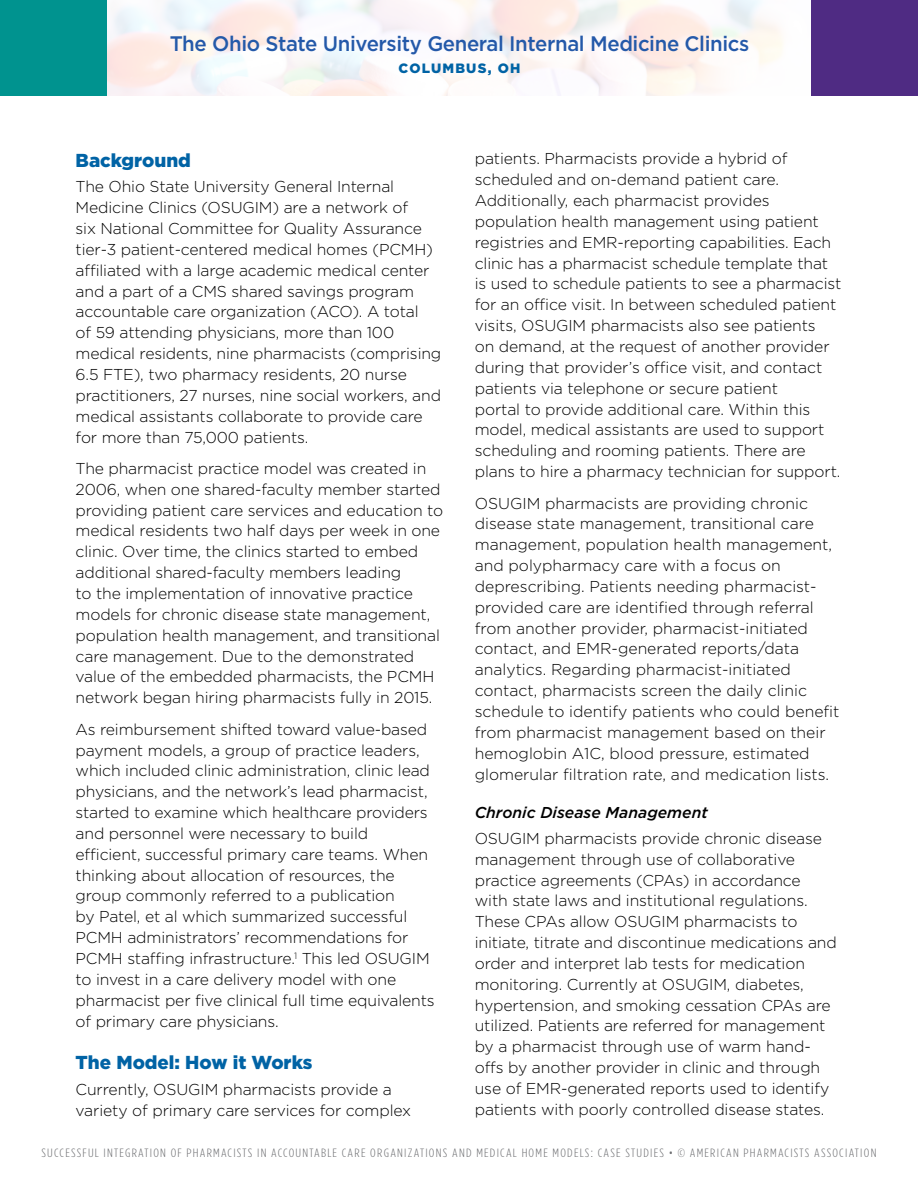
<style>
.page{position:relative;width:918px;height:1188px;background:#fff}
.page>*{position:absolute;margin:0;border:0;box-sizing:border-box;transform-origin:0 0}
.t1{font:500 21px "Gotham";letter-spacing:-.02em;color:#2459a9}
.t2{font:900 18.75px "Gotham";color:#0063a5}
.t3{font:300 15.75px/20.9px "Gotham";letter-spacing:-.01em;color:#000}
.t4{font:italic 500 15.75px "Gotham";color:#000}
.t5{font:900 13.5px "Gotham";letter-spacing:.09em;color:#0063a5}
.t6{font:300 12px "Gotham Condensed";letter-spacing:.09em;color:#6d6e71;scale:1.15 1}
</style>
<div class="page">
<img style="left:106px;top:0;width:706px;height:96px">
<div style="left:812px;top:0;width:106px;height:96px;background:#4f2b83"></div>
<div style="left:0;top:0;width:106px;height:96px;background:#00938f"></div>
<h1 class="t1" style="left:170px;top:29px;width:581px">The Ohio State University General Internal Medicine Clinics</h1>
<p class="t5" style="left:399px;top:60px;width:123px">COLUMBUS, OH</p>
<p class="t2" style="left:76px;top:149px;width:117px">Background</p>
<p class="t3" style="left:76px;top:176px;width:367px">The Ohio State University General Internal Medicine Clinics (OSUGIM) are a network of<br>six National Committee for Quality Assurance tier-3 patient-centered medical homes (PCMH) affiliated with a large academic medical center and a part of a CMS shared savings program accountable care organization (ACO). A total<br>of 59 attending physicians, more than 100 medical residents, nine pharmacists (comprising 6.5 FTE), two pharmacy residents, 20 nurse practitioners, 27 nurses, nine social workers, and medical assistants collaborate to provide care for more than 75,000 patients.</p>
<p class="t3" style="left:76px;top:458px;width:369px">The pharmacist practice model was created in 2006, when one shared-faculty member started providing patient care services and education to medical residents two half days per week in one clinic. Over time, the clinics started to embed additional shared-faculty members leading<br>to the implementation of innovative practice models for chronic disease state management, population health management, and transitional care management. Due to the demonstrated value of the embedded pharmacists, the PCMH network began hiring pharmacists fully in 2015.</p>
<p class="t3" style="left:76px;top:718px;width:361px">As reimbursement shifted toward value-based payment models, a group of practice leaders, which included clinic administration, clinic lead physicians, and the network’s lead pharmacist, started to examine which healthcare providers and personnel were necessary to build efficient, successful primary care teams. When thinking about allocation of resources, the group commonly referred to a publication<br>by Patel, et al which summarized successful PCMH administrators’ recommendations for PCMH staffing infrastructure.<sup>1</sup> This led OSUGIM to invest in a care delivery model with one pharmacist per five clinical full time equivalents of primary care physicians.</p>
<p class="t2" style="left:76px;top:1052px;width:238px">The Model: How it Works</p>
<p class="t3" style="left:76px;top:1078px;width:337px">Currently, OSUGIM pharmacists provide a variety of primary care services for complex</p>
<p class="t3" style="left:475px;top:148px;width:368px">patients. Pharmacists provide a hybrid of scheduled and on-demand patient care.<br>Additionally, each pharmacist provides population health management using patient registries and EMR-reporting capabilities. Each clinic has a pharmacist schedule template that is used to schedule patients to see a pharmacist for an office visit. In between scheduled patient visits, OSUGIM pharmacists also see patients<br>on demand, at the request of another provider during that provider’s office visit, and contact patients via telephone or secure patient<br>portal to provide additional care. Within this model, medical assistants are used to support scheduling and rooming patients. There are plans to hire a pharmacy technician for support.</p>
<p class="t3" style="left:475px;top:492px;width:366px">OSUGIM pharmacists are providing chronic disease state management, transitional care management, population health management, and polypharmacy care with a focus on deprescribing. Patients needing pharmacist&shy;provided care are identified through referral from another provider, pharmacist-initiated contact, and EMR-generated reports/data analytics. Regarding pharmacist-initiated contact, pharmacists screen the daily clinic schedule to identify patients who could benefit from pharmacist management based on their hemoglobin A1C, blood pressure, estimated glomerular filtration rate, and medication lists.</p>
<p class="t4" style="left:475px;top:803px;width:235px">Chronic Disease Management</p>
<p class="t3" style="left:475px;top:828px;width:364px">OSUGIM pharmacists provide chronic disease management through use of collaborative practice agreements (CPAs) in accordance with state laws and institutional regulations.<br>These CPAs allow OSUGIM pharmacists to initiate, titrate and discontinue medications and order and interpret lab tests for medication monitoring. Currently at OSUGIM, diabetes, hypertension, and smoking cessation CPAs are utilized. Patients are referred for management by a pharmacist through use of warm hand&shy;offs by another provider in clinic and through use of EMR-generated reports used to identify patients with poorly controlled disease states.</p>
<p class="t6" style="left:41px;top:1147px;width:728px">SUCCESSFUL INTEGRATION OF PHARMACISTS IN ACCOUNTABLE CARE ORGANIZATIONS AND MEDICAL HOME MODELS: CASE STUDIES • © AMERICAN PHARMACISTS ASSOCIATION</p>
</div>
